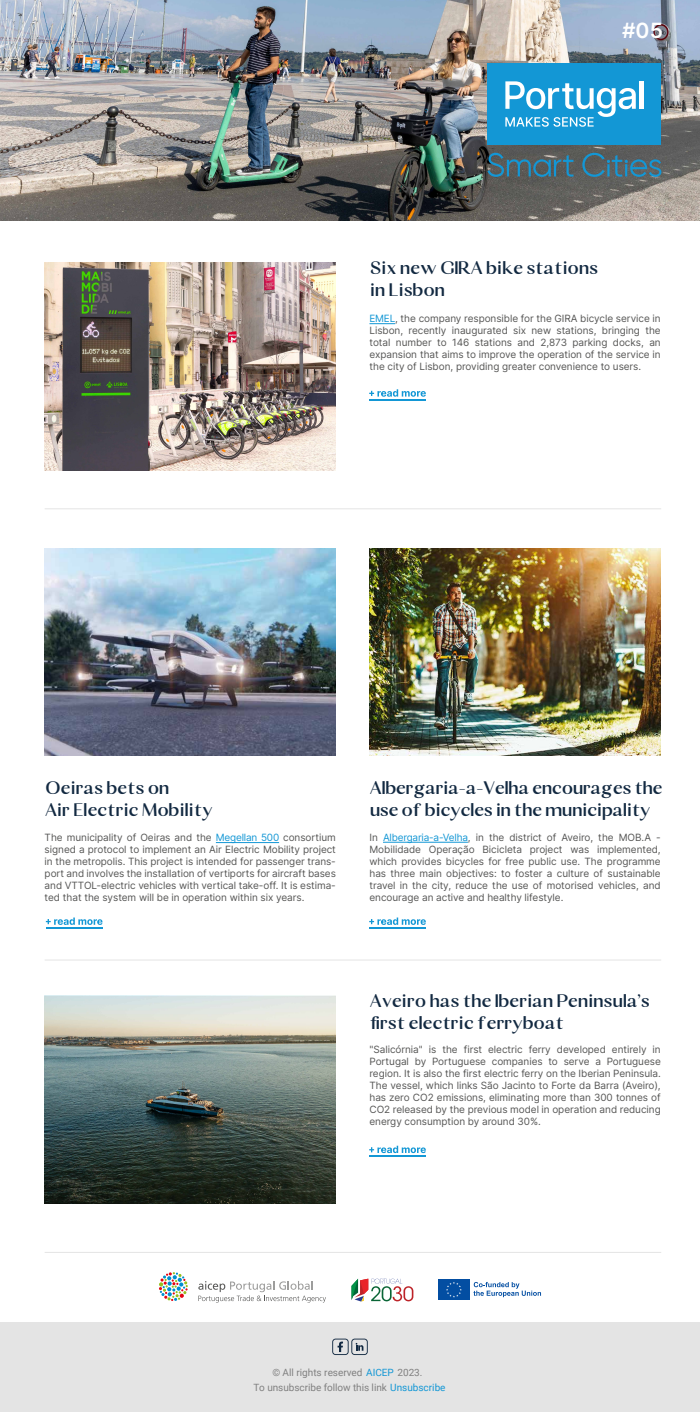
<style>
.page{position:relative;width:700px;height:1412px;background:#fff}
.page>*{position:absolute;margin:0;border:0;box-sizing:border-box;transform-origin:0 0}
.t1{font:600 21px "Inter";color:#fff}
.t2{font:700 20px/22px "Calma";letter-spacing:-.02em;color:#122941}
.t3{font:10px/12px "Inter";letter-spacing:-.005em;color:#575756;text-align:justify}
.t4{font:10px/15px "Roboto";color:#808080;text-align:center}
.s1{color:#1397d5}
</style>
<div class="page">
<img style="left:0;top:0;width:700px;height:220px">
<svg style="left:369px;top:323px;width:26px;height:1px"></svg>
<img style="left:45px;top:262px;width:291px;height:208px">
<hr style="left:383px;top:842px;width:85px;height:1px;background:#1397d5">
<img style="left:369px;top:548px;width:292px;height:208px">
<hr style="left:216px;top:842px;width:63px;height:1px;background:#1397d5">
<img style="left:45px;top:548px;width:291px;height:208px">
<hr style="left:45px;top:1252px;width:616px;height:1px;background:#e4e4e4">
<hr style="left:45px;top:959px;width:616px;height:1px;background:#e4e4e4">
<hr style="left:45px;top:508px;width:616px;height:1px;background:#e4e4e4">
<svg style="left:45px;top:996px;width:291px;height:207px;background:#697670"></svg>
<div style="left:0;top:1322px;width:700px;height:90px;background:#e4e4e4"></div>
<svg style="left:332px;top:1338px;width:36px;height:17px"></svg>
<svg style="left:352px;top:1278px;width:61px;height:23px"></svg>
<div style="left:438px;top:1279px;width:32px;height:21px;background:#034ea2"></div>
<svg style="left:446px;top:1282px;width:16px;height:15px"></svg>
<svg style="left:474px;top:1282px;width:67px;height:15px"></svg>
<svg style="left:159px;top:1272px;width:29px;height:29px"></svg>
<svg style="left:198px;top:1281px;width:128px;height:21px"></svg>
<hr style="left:369px;top:399px;width:57px;height:1px;background:#1397d5">
<svg style="left:369px;top:389px;width:57px;height:8px"></svg>
<hr style="left:369px;top:927px;width:57px;height:1px;background:#1397d5">
<svg style="left:369px;top:917px;width:57px;height:8px"></svg>
<hr style="left:369px;top:1155px;width:57px;height:1px;background:#1397d5">
<svg style="left:369px;top:1145px;width:57px;height:8px"></svg>
<hr style="left:46px;top:927px;width:56px;height:1px;background:#1397d5">
<svg style="left:46px;top:917px;width:56px;height:8px"></svg>
<div style="left:487px;top:63px;width:174px;height:82px;background:#1397d5"></div>
<hr style="left:639px;top:81px;width:4px;height:28px;background:#fff">
<svg style="left:505px;top:81px;width:131px;height:46px"></svg>
<svg style="left:487px;top:153px;width:87px;height:24px;background:#496875"></svg>
<svg style="left:582px;top:153px;width:79px;height:24px;background:#4a6c7a"></svg>
<h1 class="t1" style="left:622px;top:15px;width:42px">#05</h1>
<h2 class="t2" style="left:370px;top:258px;width:230px">Six new GIRA bike stations in Lisbon</h2>
<p class="t3" style="left:369px;top:312px;width:293px"><span class="s1">EMEL</span>, the company responsible for the GIRA bicycle service in Lisbon, recently inaugurated six new stations, bringing the total number to 146 stations and 2,873 parking docks, an expansion that aims to improve the operation of the service in the city of Lisbon, providing greater convenience to users.</p>
<h2 class="t2" style="left:45px;top:778px;width:169px">Oeiras bets on<br>Air Electric Mobility</h2>
<p class="t3" style="left:45px;top:831px;width:293px">The municipality of Oeiras and the <span class="s1">Megellan 500</span> consortium signed a protocol to implement an Air Electric Mobility project in the metropolis. This project is intended for passenger trans&shy;port and involves the installation of vertiports for aircraft bases and VTTOL-electric vehicles with vertical take-off. It is estima&shy;ted that the system will be in operation within six years.</p>
<h2 class="t2" style="left:370px;top:778px;width:295px">Albergaria-a-Velha encourages the use of bicycles in the municipality</h2>
<p class="t3" style="left:369px;top:831px;width:293px">In <span class="s1">Albergaria-a-Velha</span>, in the district of Aveiro, the MOB.A - Mobilidade Operação Bicicleta project was implemented, which provides bicycles for free public use. The programme has three main objectives: to foster a culture of sustainable travel in the city, reduce the use of motorised vehicles, and encourage an active and healthy lifestyle.</p>
<h2 class="t2" style="left:370px;top:991px;width:282px">Aveiro has the Iberian Peninsula's first electric ferryboat</h2>
<p class="t3" style="left:369px;top:1043px;width:293px">"Salicórnia" is the first electric ferry developed entirely in Portugal by Portuguese companies to serve a Portuguese region. It is also the first electric ferry on the Iberian Peninsula.<br>The vessel, which links São Jacinto to Forte da Barra (Aveiro), has zero CO2 emissions, eliminating more than 300 tonnes of CO2 released by the previous model in operation and reducing energy consumption by around 30%.</p>
<p class="t4" style="left:253px;top:1364px;width:194px">© All rights reserved <span class="s1">AICEP</span> 2023.<br>To unsubscribe follow this link <span class="s1">Unsubscribe</span></p>
</div>
